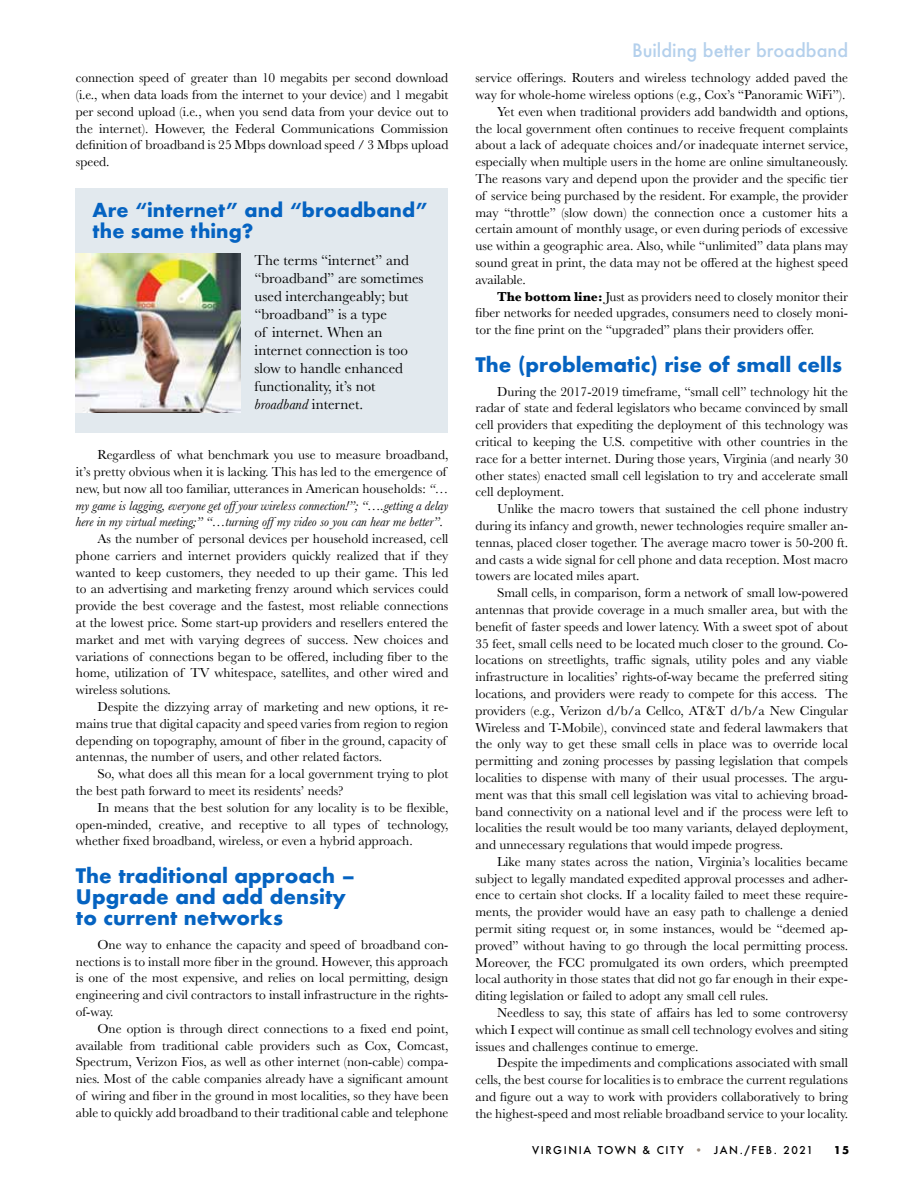
<style>
.page{position:relative;width:918px;height:1188px;background:#fff}
.page>*{position:absolute;margin:0;border:0;box-sizing:border-box;transform-origin:0 0}
.t1{font:700 19.5px/21px "Futura";color:#0563c1}
.t2{font:700 18.75px/21px "Futura";color:#0563c1}
.t3{font:500 18px "Futura";color:#b4d0ec}
.t4{font:15px/18px "Baskerville";color:#000}
.t5{font:13.5px/16.8px "Baskerville";color:#000;text-align:justify}
.t6{font:italic 13.5px "Baskerville";color:#000}
.t7{font:500 10.5px "Futura";letter-spacing:.15em;color:#000}
.t8{font:700 10.5px "Futura";color:#000}
.s1{font-weight:700}
.s2{font-style:italic}
.s3{font-style:normal}
.s4{color:#9a8b7d}
</style>
<div class="page">
<div style="left:76px;top:188px;width:372px;height:245px;background:#e2e9ee"></div>
<img style="left:76px;top:254px;width:164px;height:158px">
<h3 class="t3" style="left:632px;top:38px;width:218px">Building better broadband</h3>
<p class="t5" style="left:76px;top:70px;width:374px">connection speed of greater than 10 megabits per second download (i.e., when data loads from the internet to your device) and 1 megabit per second upload (i.e., when you send data from your device out to the internet). However, the Federal Communications Commission definition of broadband is 25 Mbps download speed / 3 Mbps upload speed.</p>
<p class="t5" style="left:476px;top:70px;width:374px">service offerings. Routers and wireless technology added paved the</p>
<p class="t5" style="left:476px;top:87px;width:371px">way for whole-home wireless options (e.g., Cox’s “Panoramic WiFi”).</p>
<p class="t5" style="left:497px;top:103px;width:352px">Yet even when traditional providers add bandwidth and options,</p>
<p class="t5" style="left:476px;top:120px;width:374px">the local government often continues to receive frequent complaints</p>
<p class="t5" style="left:476px;top:137px;width:374px">about a lack of adequate choices and/or inadequate internet service,</p>
<p class="t5" style="left:476px;top:154px;width:374px">especially when multiple users in the home are online simultaneously.</p>
<p class="t5" style="left:476px;top:170px;width:374px">The reasons vary and depend upon the provider and the specific tier</p>
<p class="t5" style="left:476px;top:187px;width:374px">of service being purchased by the resident. For example, the provider</p>
<p class="t5" style="left:476px;top:204px;width:374px">may “throttle” (slow down) the connection once a customer hits a</p>
<p class="t5" style="left:476px;top:221px;width:374px">certain amount of monthly usage, or even during periods of excessive</p>
<p class="t5" style="left:476px;top:238px;width:374px">use within a geographic area. Also, while “unlimited” data plans may</p>
<p class="t5" style="left:476px;top:254px;width:374px">sound great in print, the data may not be offered at the highest speed</p>
<p class="t5" style="left:476px;top:271px;width:52px">available.</p>
<p class="t5" style="left:497px;top:288px;width:352px"><span class="s1">The bottom line:</span> Just as providers need to closely monitor their</p>
<p class="t5" style="left:476px;top:305px;width:374px">fiber networks for needed upgrades, consumers need to closely moni-</p>
<p class="t5" style="left:476px;top:322px;width:340px">tor the fine print on the “upgraded” plans their providers offer.</p>
<h1 class="t1" style="left:476px;top:354px;width:368px">The (problematic) rise of small cells</h1>
<p class="t5" style="left:476px;top:383px;width:374px;text-indent:22px">During the 2017-2019 timeframe, “small cell” technology hit the radar of state and federal legislators who became convinced by small cell providers that expediting the deployment of this technology was critical to keeping the U.S. competitive with other countries in the race for a better internet. During those years, Virginia (and nearly 30 other states) enacted small cell legislation to try and accelerate small cell deployment.</p>
<p class="t5" style="left:476px;top:501px;width:374px;text-indent:22px">Unlike the macro towers that sustained the cell phone industry during its infancy and growth, newer technologies require smaller an&shy;tennas, placed closer together. The average macro tower is 50-200 ft. and casts a wide signal for cell phone and data reception. Most macro towers are located miles apart.</p>
<p class="t5" style="left:476px;top:585px;width:374px;text-indent:22px">Small cells, in comparison, form a network of small low-powered antennas that provide coverage in a much smaller area, but with the benefit of faster speeds and lower latency. With a sweet spot of about 35 feet, small cells need to be located much closer to the ground. Co&shy;locations on streetlights, traffic signals, utility poles and any viable infrastructure in localities’ rights-of-way became the preferred siting locations, and providers were ready to compete for this access. The providers (e.g., Verizon d/b/a Cellco, AT&amp;T d/b/a New Cingular Wireless and T-Mobile), convinced state and federal lawmakers that the only way to get these small cells in place was to override local permitting and zoning processes by passing legislation that compels localities to dispense with many of their usual processes. The argu&shy;ment was that this small cell legislation was vital to achieving broad&shy;band connectivity on a national level and if the process were left to localities the result would be too many variants, delayed deployment, and unnecessary regulations that would impede progress.</p>
<p class="t5" style="left:476px;top:853px;width:374px;text-indent:22px">Like many states across the nation, Virginia’s localities became subject to legally mandated expedited approval processes and adher&shy;ence to certain shot clocks. If a locality failed to meet these require&shy;ments, the provider would have an easy path to challenge a denied permit siting request or, in some instances, would be “deemed ap&shy;proved” without having to go through the local permitting process.<br>Moreover, the FCC promulgated its own orders, which preempted local authority in those states that did not go far enough in their expe&shy;diting legislation or failed to adopt any small cell rules.</p>
<p class="t5" style="left:476px;top:1004px;width:374px;text-indent:22px">Needless to say, this state of affairs has led to some controversy which I expect will continue as small cell technology evolves and siting issues and challenges continue to emerge.</p>
<p class="t5" style="left:476px;top:1055px;width:374px;text-indent:22px">Despite the impediments and complications associated with small cells, the best course for localities is to embrace the current regulations and figure out a way to work with providers collaboratively to bring the highest-speed and most reliable broadband service to your locality.</p>
<h2 class="t2" style="left:92px;top:199px;width:337px">Are “internet” and “broadband” the same thing?</h2>
<p class="t4" style="left:255px;top:251px;width:170px">The terms “internet” and “broadband” are sometimes used interchangeably; but “broadband” is a type<br>of internet. When an internet connection is too slow to handle enhanced functionality, it’s not <span class="s2">broadband</span> internet.</p>
<p class="t5" style="left:97px;top:447px;width:353px">Regardless of what benchmark you use to measure broadband,</p>
<p class="t5" style="left:76px;top:463px;width:372px">it’s pretty obvious when it is lacking. This has led to the emergence of</p>
<p class="t5" style="left:76px;top:480px;width:374px">new, but now all too familiar, utterances in American households: <span class="s2">“…</span></p>
<p class="t6" style="left:76px;top:496px;width:374px">my game is lagging, everyone get offyour wireless connection!”; “….getting a delay</p>
<p class="t6" style="left:76px;top:513px;width:368px">here in my virtual meeting;” “…turning offmy video so you can hear me better”<span class="s3">.</span></p>
<p class="t5" style="left:97px;top:531px;width:352px">As the number of personal devices per household increased, cell</p>
<p class="t5" style="left:76px;top:547px;width:374px">phone carriers and internet providers quickly realized that if they</p>
<p class="t5" style="left:76px;top:564px;width:374px">wanted to keep customers, they needed to up their game. This led</p>
<p class="t5" style="left:76px;top:581px;width:374px">to an advertising and marketing frenzy around which services could</p>
<p class="t5" style="left:76px;top:598px;width:374px">provide the best coverage and the fastest, most reliable connections</p>
<p class="t5" style="left:76px;top:614px;width:374px">at the lowest price. Some start-up providers and resellers entered the</p>
<p class="t5" style="left:76px;top:631px;width:374px">market and met with varying degrees of success. New choices and</p>
<p class="t5" style="left:76px;top:648px;width:374px">variations of connections began to be offered, including fiber to the</p>
<p class="t5" style="left:76px;top:665px;width:374px">home, utilization of TV whitespace, satellites, and other wired and</p>
<p class="t5" style="left:76px;top:682px;width:97px">wireless solutions.</p>
<p class="t5" style="left:97px;top:698px;width:352px">Despite the dizzying array of marketing and new options, it re-</p>
<p class="t5" style="left:76px;top:715px;width:374px">mains true that digital capacity and speed varies from region to region</p>
<p class="t5" style="left:76px;top:732px;width:372px">depending on topography, amount of fiber in the ground, capacity of</p>
<p class="t5" style="left:76px;top:749px;width:308px">antennas, the number of users, and other related factors.</p>
<p class="t5" style="left:97px;top:766px;width:352px">So, what does all this mean for a local government trying to plot</p>
<p class="t5" style="left:76px;top:782px;width:269px">the best path forward to meet its residents’ needs?</p>
<p class="t5" style="left:97px;top:799px;width:352px">In means that the best solution for any locality is to be flexible,</p>
<p class="t5" style="left:76px;top:816px;width:374px">open-minded, creative, and receptive to all types of technology,</p>
<p class="t5" style="left:76px;top:833px;width:338px">whether fixed broadband, wireless, or even a hybrid approach.</p>
<h1 class="t1" style="left:76px;top:865px;width:281px">The traditional approach –<br>Upgrade and add density to current networks</h1>
<p class="t5" style="left:76px;top:936px;width:374px;text-indent:22px">One way to enhance the capacity and speed of broadband con&shy;nections is to install more fiber in the ground. However, this approach is one of the most expensive, and relies on local permitting, design engineering and civil contractors to install infrastructure in the rights&shy;of-way.</p>
<p class="t5" style="left:76px;top:1020px;width:374px;text-indent:22px">One option is through direct connections to a fixed end point, available from traditional cable providers such as Cox, Comcast, Spectrum, Verizon Fios, as well as other internet (non-cable) compa&shy;nies. Most of the cable companies already have a significant amount of wiring and fiber in the ground in most localities, so they have been able to quickly add broadband to their traditional cable and telephone</p>
<p class="t7" style="left:532px;top:1143px;width:282px">VIRGINIA TOWN &amp; CITY <span class="s4">•</span> jan ./FEB . 2021</p>
<p class="t8" style="left:834px;top:1143px;width:17px">15</p>
</div>
